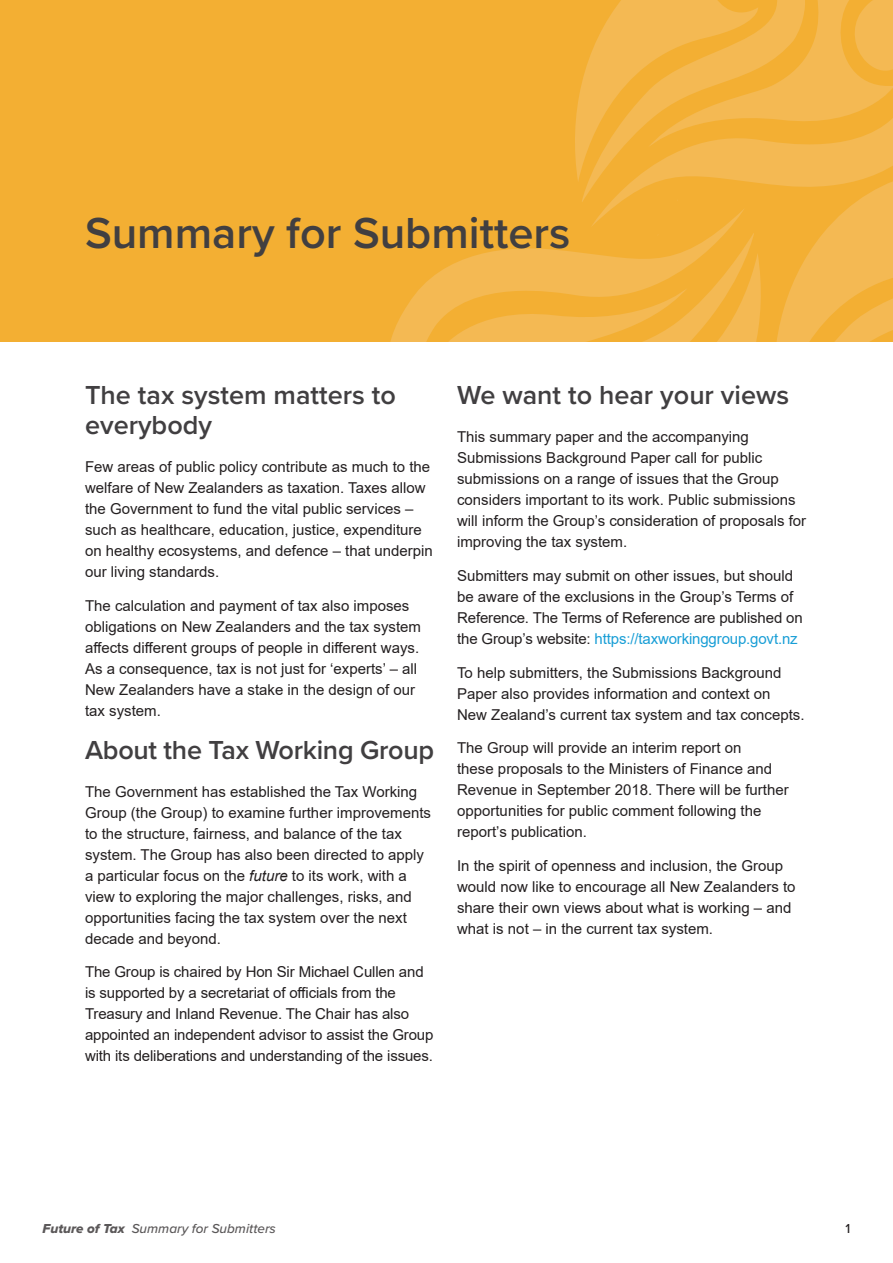
<style>
.page{position:relative;width:893px;height:1263px;background:#fff}
.page>*{position:absolute;margin:0;border:0;box-sizing:border-box;transform-origin:0 0}
.Heading_1{font:600 45px "Proxima Nova";color:#413f41}
.Heading_2{font:600 27px/30px "Proxima Nova";color:#413f41}
.t1{font:15px/21px "Arial";color:#231f20}
.t2{font:italic 500 13.5px "Proxima Nova";color:#5b5859}
.t3{font:500 13.5px "Proxima Nova";color:#231f20}
.s1{font-style:italic}
.s2{color:#189ed6}
.s3{font-family:"Proxima Nova Extrabld It";font-weight:400;font-style:normal}
</style>
<div class="page">
<div style="left:0;top:0;width:893px;height:341px;background:#f3af33"></div>
<svg style="left:575px;top:0;width:318px;height:341px"></svg>
<svg style="left:391px;top:207px;width:355px;height:134px"></svg>
<h1 class="Heading_1" style="left:85px;top:200px;width:487px">Summary for Submitters</h1>
<h2 class="Heading_2" style="left:85px;top:379px;width:312px">The tax system matters to everybody</h2>
<p class="t1" style="left:85px;top:456px;width:349px">Few areas of public policy contribute as much to the welfare of New Zealanders as taxation. Taxes allow the Government to fund the vital public services – such as healthcare, education, justice, expenditure on healthy ecosystems, and defence – that underpin our living standards.</p>
<p class="t1" style="left:85px;top:595px;width:337px">The calculation and payment of tax also imposes obligations on New Zealanders and the tax system affects different groups of people in different ways.<br>As a consequence, tax is not just for ‘experts’ – all New Zealanders have a stake in the design of our tax system.</p>
<h2 class="Heading_2" style="left:85px;top:734px;width:351px">About the Tax Working Group</h2>
<p class="t1" style="left:85px;top:781px;width:347px">The Government has established the Tax Working Group (the Group) to examine further improvements to the structure, fairness, and balance of the tax system. The Group has also been directed to apply a particular focus on the <span class="s1">future</span> to its work, with a view to exploring the major challenges, risks, and opportunities facing the tax system over the next decade and beyond.</p>
<p class="t1" style="left:85px;top:961px;width:350px">The Group is chaired by Hon Sir Michael Cullen and is supported by a secretariat of officials from the Treasury and Inland Revenue. The Chair has also appointed an independent advisor to assist the Group with its deliberations and understanding of the issues.</p>
<h2 class="Heading_2" style="left:457px;top:379px;width:334px">We want to hear your views</h2>
<p class="t1" style="left:457px;top:426px;width:351px">This summary paper and the accompanying Submissions Background Paper call for public submissions on a range of issues that the Group considers important to its work. Public submissions will inform the Group’s consideration of proposals for improving the tax system.</p>
<p class="t1" style="left:457px;top:565px;width:347px">Submitters may submit on other issues, but should be aware of the exclusions in the Group’s Terms of Reference. The Terms of Reference are published on the Group’s website: <span class="s2">https://taxworkinggroup.govt.nz</span></p>
<p class="t1" style="left:457px;top:662px;width:349px">To help submitters, the Submissions Background<br>Paper also provides information and context on<br>New Zealand’s current tax system and tax concepts.</p>
<p class="t1" style="left:457px;top:737px;width:333px">The Group will provide an interim report on<br>these proposals to the Ministers of Finance and Revenue in September 2018. There will be further opportunities for public comment following the report’s publication.</p>
<p class="t1" style="left:457px;top:855px;width:340px">In the spirit of openness and inclusion, the Group would now like to encourage all New Zealanders to share their own views about what is working – and what is not – in the current tax system.</p>
<p class="t2" style="left:43px;top:1219px;width:235px"><span class="s3">Future of Tax</span> Summary for Submitters</p>
<p class="t3" style="left:846px;top:1219px;width:6px">1</p>
</div>
